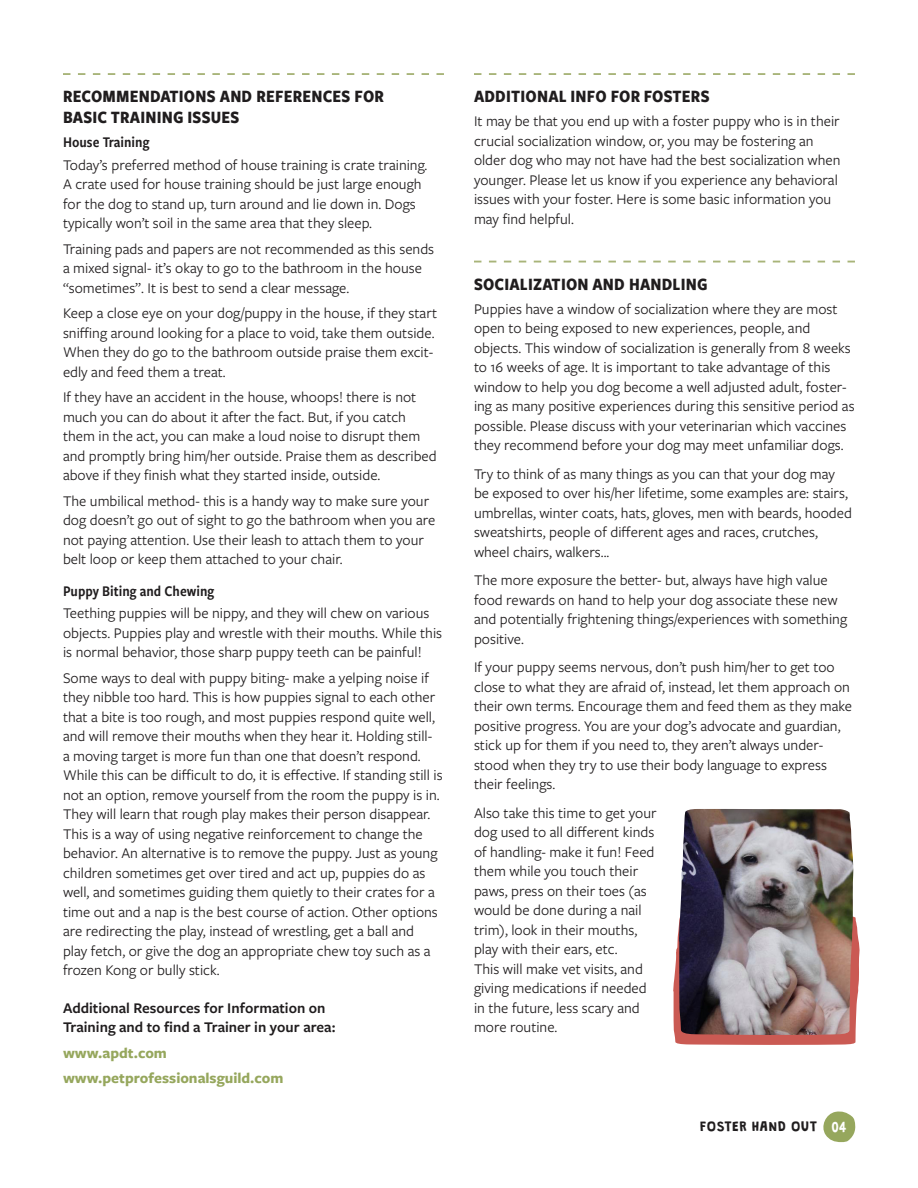
<style>
.page{position:relative;width:918px;height:1188px;background:#fff}
.page>*{position:absolute;margin:0;border:0;box-sizing:border-box;transform-origin:0 0}
.Section_Sub{font:700 18px/21px "Freight Sans Cnd Pro";letter-spacing:.01em;color:#201d1e}
.Body_Copy{font:15.3px/19.5px "Freight Sans Pro";color:#201d1e}
.Body_Copy-2{font:600 15.3px/19.5px "Freight Sans Pro";color:#201d1e}
.Body_Copy-3{font:700 15.3px "Freight Sans Pro";color:#96a75d}
.Section_Sub_3{font:15.3px "Freight Sans Cnd Pro Semi";color:#201d1e}
.Body_Copy-4{font:15.3px "Freight Sans Cnd Pro Semi";color:#201d1e}
.t1{font:12px "Granstander Clean";letter-spacing:.05em;color:#201d1e}
.s1{font-size:12.75px;color:#fff}
</style>
<div class="page">
<svg style="left:823px;top:1111px;width:33px;height:31px"></svg>
<svg style="left:63px;top:73px;width:381px;height:2px"></svg>
<svg style="left:474px;top:73px;width:381px;height:2px"></svg>
<svg style="left:474px;top:261px;width:381px;height:1px"></svg>
<svg style="left:673px;top:917px;width:187px;height:128px"></svg>
<img style="left:679px;top:809px;width:175px;height:226px">
<p class="Section_Sub" style="left:63px;top:85px;width:323px">RECOMMENDATIONS AND REFERENCES FOR<br>BASIC TRAINING ISSUES</p>
<p class="Body_Copy-4" style="left:63px;top:132px;width:88px">House Training</p>
<p class="Body_Copy" style="left:63px;top:154px;width:366px">Today’s preferred method of house training is crate training.<br>A crate used for house training should be just large enough for the dog to stand up, turn around and lie down in. Dogs typically won’t soil in the same area that they sleep.</p>
<p class="Body_Copy" style="left:63px;top:238px;width:373px">Training pads and papers are not recommended as this sends a mixed signal- it’s okay to go to the bathroom in the house “sometimes”. It is best to send a clear message.</p>
<p class="Body_Copy" style="left:63px;top:303px;width:376px">Keep a close eye on your dog/puppy in the house, if they start sniffing around looking for a place to void, take them outside.<br>When they do go to the bathroom outside praise them excit&shy;edly and feed them a treat.</p>
<p class="Body_Copy" style="left:63px;top:387px;width:375px">If they have an accident in the house, whoops! there is not much you can do about it after the fact. But, if you catch them in the act, you can make a loud noise to disrupt them and promptly bring him/her outside. Praise them as described above if they finish what they started inside, outside.</p>
<p class="Body_Copy" style="left:63px;top:490px;width:374px">The umbilical method- this is a handy way to make sure your dog doesn’t go out of sight to go the bathroom when you are not paying attention. Use their leash to attach them to your belt loop or keep them attached to your chair.</p>
<p class="Section_Sub_3" style="left:63px;top:580px;width:153px">Puppy Biting and Chewing</p>
<p class="Body_Copy" style="left:63px;top:603px;width:381px">Teething puppies will be nippy, and they will chew on various objects. Puppies play and wrestle with their mouths. While this is normal behavior, those sharp puppy teeth can be painful!</p>
<p class="Body_Copy" style="left:63px;top:667px;width:381px">Some ways to deal with puppy biting- make a yelping noise if they nibble too hard. This is how puppies signal to each other that a bite is too rough, and most puppies respond quite well, and will remove their mouths when they hear it. Holding still&shy;a moving target is more fun than one that doesn’t respond.<br>While this can be difficult to do, it is effective. If standing still is not an option, remove yourself from the room the puppy is in.<br>They will learn that rough play makes their person disappear.<br>This is a way of using negative reinforcement to change the behavior. An alternative is to remove the puppy. Just as young children sometimes get over tired and act up, puppies do as well, and sometimes guiding them quietly to their crates for a time out and a nap is the best course of action. Other options are redirecting the play, instead of wrestling, get a ball and<br>play fetch, or give the dog an appropriate chew toy such as a frozen Kong or bully stick.</p>
<p class="Body_Copy-2" style="left:63px;top:997px;width:274px">Additional Resources for Information on<br>Training and to find a Trainer in your area:</p>
<p class="Body_Copy-3" style="left:63px;top:1042px;width:105px">www.apdt.com</p>
<p class="Body_Copy-3" style="left:63px;top:1067px;width:222px">www.petprofessionalsguild.com</p>
<p class="Section_Sub" style="left:474px;top:85px;width:237px">ADDITIONAL INFO FOR FOSTERS</p>
<p class="Body_Copy" style="left:474px;top:111px;width:368px">It may be that you end up with a foster puppy who is in their crucial socialization window, or, you may be fostering an older dog who may not have had the best socialization when younger. Please let us know if you experience any behavioral issues with your foster. Here is some basic information you may find helpful.</p>
<p class="Section_Sub" style="left:474px;top:272px;width:235px">SOCIALIZATION AND HANDLING</p>
<p class="Body_Copy" style="left:474px;top:298px;width:382px">Puppies have a window of socialization where they are most open to being exposed to new experiences, people, and objects. This window of socialization is generally from 8 weeks to 16 weeks of age. It is important to take advantage of this window to help you dog become a well adjusted adult, foster&shy;ing as many positive experiences during this sensitive period as possible. Please discuss with your veterinarian which vaccines they recommend before your dog may meet unfamiliar dogs.</p>
<p class="Body_Copy" style="left:474px;top:463px;width:379px">Try to think of as many things as you can that your dog may be exposed to over his/her lifetime, some examples are: stairs, umbrellas, winter coats, hats, gloves, men with beards, hooded sweatshirts, people of different ages and races, crutches, wheel chairs, walkers...</p>
<p class="Body_Copy" style="left:474px;top:570px;width:375px">The more exposure the better- but, always have high value food rewards on hand to help your dog associate these new and potentially frightening things/experiences with something positive.</p>
<p class="Body_Copy" style="left:474px;top:657px;width:380px">If your puppy seems nervous, don’t push him/her to get too close to what they are afraid of, instead, let them approach on their own terms. Encourage them and feed them as they make positive progress. You are your dog’s advocate and guardian, stick up for them if you need to, they aren’t always under&shy;stood when they try to use their body language to express their feelings.</p>
<p class="Body_Copy" style="left:474px;top:802px;width:184px">Also take this time to get your dog used to all different kinds of handling- make it fun! Feed them while you touch their paws, press on their toes (as would be done during a nail trim), look in their mouths, play with their ears, etc.<br>This will make vet visits, and giving medications if needed in the future, less scary and more routine.</p>
<p class="t1" style="left:700px;top:1120px;width:148px">FOSTER HAND OUT <span class="s1">04</span></p>
</div>
